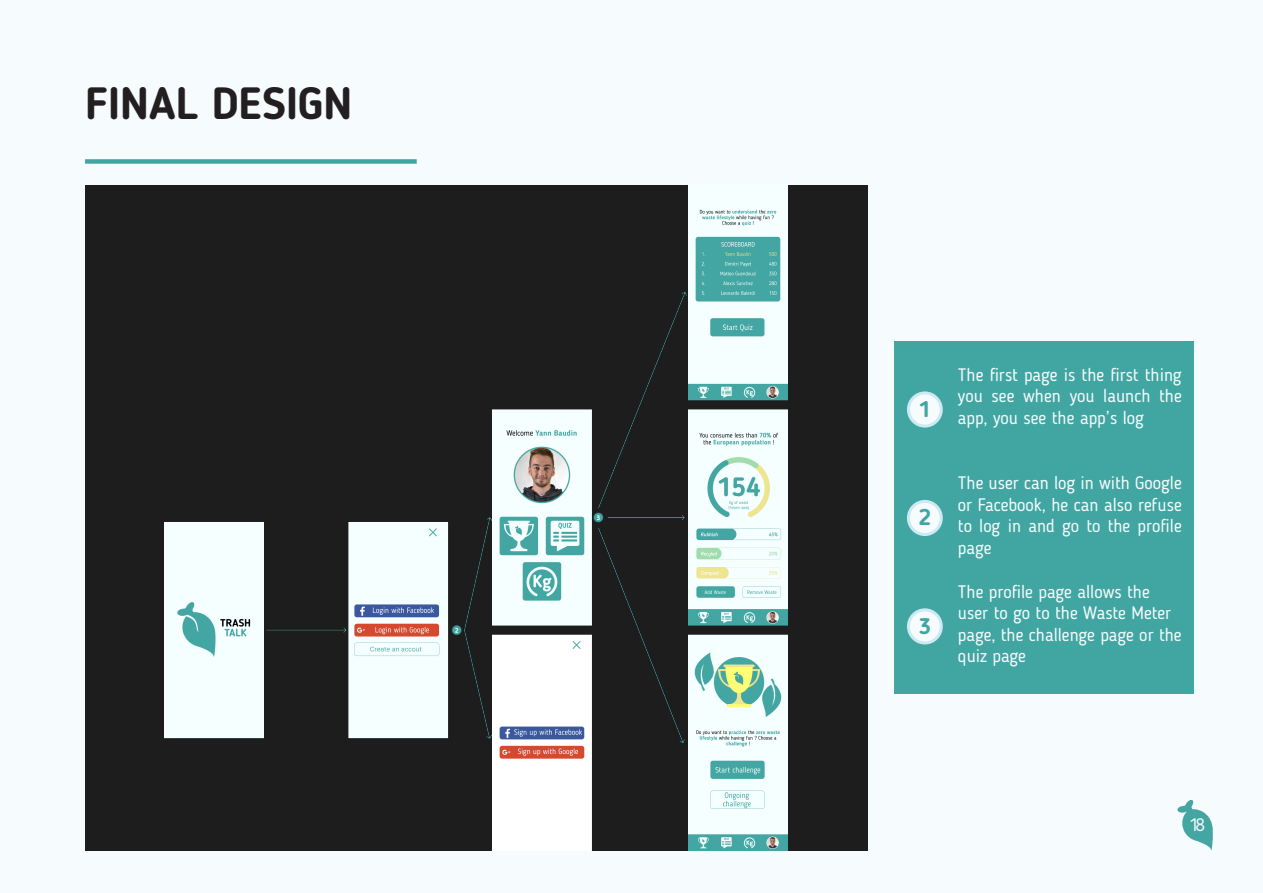
<style>
.page{position:relative;width:1263px;height:893px;background:#f6fbfe}
.page>*{position:absolute;margin:0;border:0;box-sizing:border-box;transform-origin:0 0}
.t1{font:700 45px "Blogger Sans";color:#231f20}
.t2{font:700 22.5px "Blogger Sans";color:#41a6a2}
.t3{font:18px/21.6px "Blogger Sans";color:#f6fbfe;text-align:justify}
</style>
<div class="page">
<svg style="left:1177px;top:800px;width:36px;height:50px"></svg>
<div style="left:85px;top:159px;width:332px;height:5px;background:#41a6a2"></div>
<div style="left:85px;top:185px;width:782px;height:666px;background:#1c1d1c"></div>
<img style="left:165px;top:185px;width:623px;height:666px">
<div style="left:894px;top:341px;width:300px;height:353px;background:#41a6a2"></div>
<div style="left:908px;top:393px;width:33px;height:33px;background:#f6fbfe;border-radius:50%"></div>
<div style="left:907px;top:391px;width:36px;height:37px;border:3px solid #cbeaf3;border-radius:50%"></div>
<div style="left:908px;top:501px;width:33px;height:33px;background:#f6fbfe;border-radius:50%"></div>
<div style="left:907px;top:500px;width:36px;height:36px;border:3px solid #cbeaf3;border-radius:50%"></div>
<div style="left:908px;top:610px;width:33px;height:33px;background:#f6fbfe;border-radius:50%"></div>
<div style="left:907px;top:608px;width:36px;height:36px;border:3px solid #cbeaf3;border-radius:50%"></div>
<p class="t1" style="left:85px;top:76px;width:269px">FINAL DESIGN</p>
<p class="t2" style="left:919px;top:396px;width:14px">1</p>
<p class="t2" style="left:919px;top:504px;width:14px">2</p>
<p class="t2" style="left:919px;top:612px;width:14px">3</p>
<p class="t3" style="left:958px;top:364px;width:225px">The first page is the first thing you see when you launch the app, you see the app’s log</p>
<p class="t3" style="left:958px;top:472px;width:225px">The user can log in with Google or Facebook, he can also refuse to log in and go to the profile page</p>
<p class="t3" style="left:958px;top:580px;width:225px;text-align:left">The profile page allows the user to go to the Waste Meter page, the challenge page or the quiz page</p>
<p class="t3" style="left:1189px;top:814px;width:17px">18</p>
</div>
